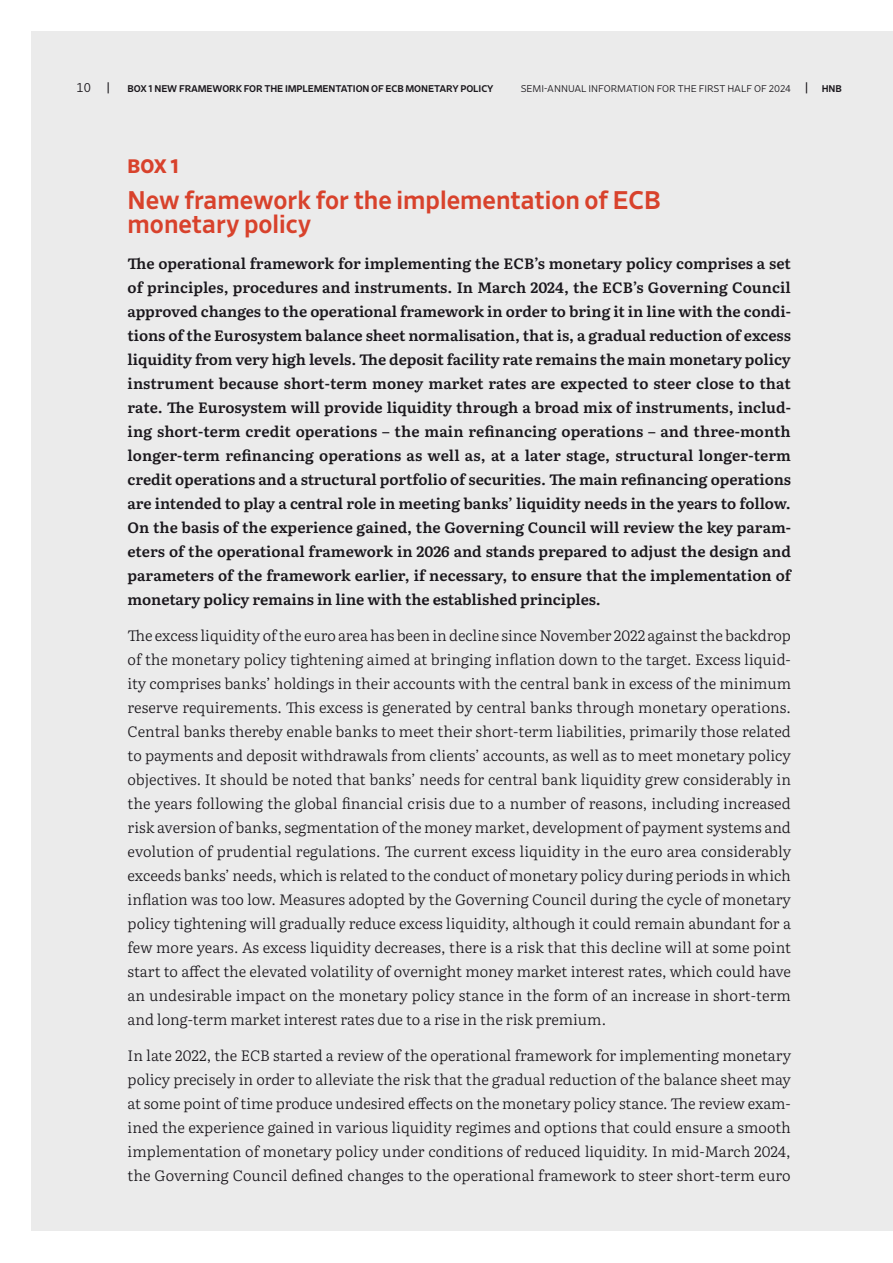
<style>
.page{position:relative;width:893px;height:1263px;background:#fff}
.page>*{position:absolute;margin:0;border:0;box-sizing:border-box;transform-origin:0 0}
.t1{font:500 25.5px/24px "Retina";color:#d8422c}
.t2{font:700 19.5px "Retina";color:#d8422c}
.t3{font:300 15px/24px "Literata TT Text";color:#1a171c;text-align:justify}
.t4{font:600 15px/24px "Literata TT Text";color:#1a171c;text-align:justify}
.t5{font:300 12.75px "Retina";color:#1a171c}
.t6{font:500 9.75px "Retina";letter-spacing:-.01em;color:#1a171c}
.t7{font:300 9.75px "Retina";color:#1a171c}
.s1{font-weight:500;font-size:12px}
.s2{font-weight:500}
</style>
<div class="page">
<div style="left:32px;top:32px;width:861px;height:1199px;background:#ebebeb"></div>
<p class="t5" style="left:77px;top:79px;width:35px">10 <span class="s1">|</span></p>
<p class="t6" style="left:128px;top:82px;width:367px">BOX 1 NEW FRAMEWORK FOR THE IMPLEMENTATION OF ECB MONETARY POLICY</p>
<p class="t7" style="left:521px;top:82px;width:323px">SEMI-ANNUAL INFORMATION FOR THE FIRST HALF OF 2024 <span class="s1">|</span> <span class="s2">HNB</span></p>
<h2 class="t2" style="left:128px;top:153px;width:53px">BOX 1</h2>
<h1 class="t1" style="left:128px;top:187px;width:535px">New framework for the implementation of ECB monetary policy</h1>
<p class="t4" style="left:128px;top:250px;width:665px">The operational framework for implementing the ECB’s monetary policy comprises a set of principles, procedures and instruments. In March 2024, the ECB’s Governing Council approved changes to the operational framework in order to bring it in line with the condi&shy;tions of the Eurosystem balance sheet normalisation, that is, a gradual reduction of excess liquidity from very high levels. The deposit facility rate remains the main monetary policy instrument because short-term money market rates are expected to steer close to that rate. The Eurosystem will provide liquidity through a broad mix of instruments, includ&shy;ing short-term credit operations – the main refinancing operations – and three-month longer-term refinancing operations as well as, at a later stage, structural longer-term credit operations and a structural portfolio of securities. The main refinancing operations are intended to play a central role in meeting banks’ liquidity needs in the years to follow.<br>On the basis of the experience gained, the Governing Council will review the key param&shy;eters of the operational framework in 2026 and stands prepared to adjust the design and parameters of the framework earlier, if necessary, to ensure that the implementation of monetary policy remains in line with the established principles.</p>
<p class="t3" style="left:128px;top:622px;width:665px">The excess liquidity of the euro area has been in decline since November 2022 against the backdrop of the monetary policy tightening aimed at bringing inflation down to the target. Excess liquid&shy;ity comprises banks’ holdings in their accounts with the central bank in excess of the minimum reserve requirements. This excess is generated by central banks through monetary operations.<br>Central banks thereby enable banks to meet their short-term liabilities, primarily those related to payments and deposit withdrawals from clients’ accounts, as well as to meet monetary policy objectives. It should be noted that banks’ needs for central bank liquidity grew considerably in the years following the global financial crisis due to a number of reasons, including increased risk aversion of banks, segmentation of the money market, development of payment systems and evolution of prudential regulations. The current excess liquidity in the euro area considerably exceeds banks’ needs, which is related to the conduct of monetary policy during periods in which inflation was too low. Measures adopted by the Governing Council during the cycle of monetary policy tightening will gradually reduce excess liquidity, although it could remain abundant for a few more years. As excess liquidity decreases, there is a risk that this decline will at some point start to affect the elevated volatility of overnight money market interest rates, which could have an undesirable impact on the monetary policy stance in the form of an increase in short-term and long-term market interest rates due to a rise in the risk premium.</p>
<p class="t3" style="left:128px;top:1042px;width:665px">In late 2022, the ECB started a review of the operational framework for implementing monetary policy precisely in order to alleviate the risk that the gradual reduction of the balance sheet may at some point of time produce undesired effects on the monetary policy stance. The review exam&shy;ined the experience gained in various liquidity regimes and options that could ensure a smooth implementation of monetary policy under conditions of reduced liquidity. In mid-March 2024, the Governing Council defined changes to the operational framework to steer short-term euro</p>
</div>
